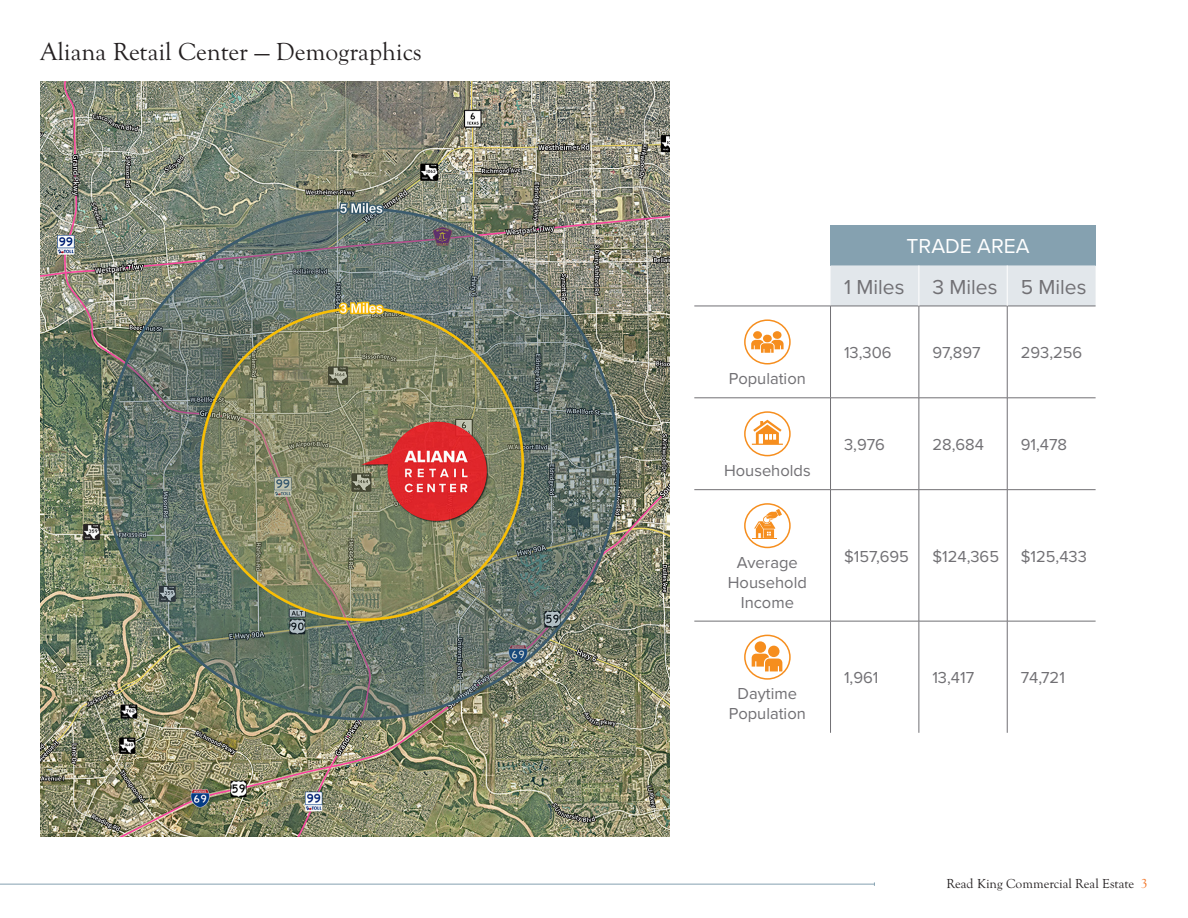
<style>
.page{position:relative;width:1188px;height:918px;background:#fff}
.page>*{position:absolute;margin:0;border:0;box-sizing:border-box;transform-origin:0 0}
.t1{font:25.5px "Goudy Old Sty";color:#231f20}
.t2{font:21px "Proxima Nova";color:#717074}
.t3{font:21px "Proxima Nova";color:#fff}
.Table_text{font:16.5px/19.8px "Proxima Nova";color:#717074;text-align:center}
.t4{font:13.5px "Goudy Old Sty";color:#231f20}
.s1{color:#f27324}
</style>
<div class="page">
<img style="left:40px;top:81px;width:630px;height:756px">
<hr style="left:0;top:884px;width:874px;height:1px;background:#85a1b0">
<div style="left:831px;top:225px;width:265px;height:40px;background:#85a1b0"></div>
<div style="left:831px;top:265px;width:265px;height:41px;background:#e2e7eb"></div>
<hr style="left:694px;top:306px;width:137px;height:1px;background:#717074">
<hr style="left:831px;top:306px;width:88px;height:1px;background:#717074">
<hr style="left:830px;top:306px;width:1px;height:92px;background:#717074">
<hr style="left:919px;top:306px;width:88px;height:1px;background:#717074">
<hr style="left:919px;top:306px;width:1px;height:92px;background:#717074">
<hr style="left:1007px;top:306px;width:89px;height:1px;background:#717074">
<hr style="left:1007px;top:306px;width:1px;height:92px;background:#717074">
<hr style="left:694px;top:398px;width:137px;height:1px;background:#717074">
<hr style="left:831px;top:398px;width:88px;height:1px;background:#717074">
<hr style="left:830px;top:398px;width:1px;height:91px;background:#717074">
<hr style="left:919px;top:398px;width:88px;height:1px;background:#717074">
<hr style="left:919px;top:398px;width:1px;height:91px;background:#717074">
<hr style="left:1007px;top:398px;width:89px;height:1px;background:#717074">
<hr style="left:1007px;top:398px;width:1px;height:91px;background:#717074">
<hr style="left:694px;top:489px;width:137px;height:1px;background:#717074">
<hr style="left:831px;top:489px;width:88px;height:1px;background:#717074">
<hr style="left:830px;top:490px;width:1px;height:131px;background:#717074">
<hr style="left:919px;top:489px;width:88px;height:1px;background:#717074">
<hr style="left:919px;top:490px;width:1px;height:131px;background:#717074">
<hr style="left:1007px;top:489px;width:89px;height:1px;background:#717074">
<hr style="left:1007px;top:490px;width:1px;height:131px;background:#717074">
<hr style="left:694px;top:621px;width:137px;height:1px;background:#717074">
<hr style="left:831px;top:621px;width:88px;height:1px;background:#717074">
<hr style="left:830px;top:621px;width:1px;height:112px;background:#717074">
<hr style="left:919px;top:621px;width:88px;height:1px;background:#717074">
<hr style="left:919px;top:621px;width:1px;height:112px;background:#717074">
<hr style="left:1007px;top:621px;width:89px;height:1px;background:#717074">
<hr style="left:1007px;top:621px;width:1px;height:112px;background:#717074">
<hr style="left:919px;top:265px;width:1px;height:41px;background:#fff">
<hr style="left:1007px;top:265px;width:1px;height:41px;background:#fff">
<div style="left:744px;top:319px;width:47px;height:46px;border:2px solid #f68e1e;border-radius:50%"></div>
<svg style="left:751px;top:331px;width:33px;height:22px"></svg>
<div style="left:744px;top:411px;width:47px;height:45px;border:2px solid #f68e1e;border-radius:50%"></div>
<svg style="left:752px;top:420px;width:31px;height:25px"></svg>
<div style="left:744px;top:503px;width:47px;height:45px;border:2px solid #f68e1e;border-radius:50%"></div>
<svg style="left:753px;top:509px;width:29px;height:30px"></svg>
<div style="left:744px;top:635px;width:47px;height:45px;border:2px solid #f68e1e;border-radius:50%"></div>
<div style="left:755px;top:641px;width:11px;height:12px;background:#f68e1e;border-radius:50%"></div>
<div style="left:768px;top:646px;width:12px;height:11px;background:#f68e1e;border-radius:50%"></div>
<svg style="left:752px;top:654px;width:30px;height:17px"></svg>
<p class="t1" style="left:40px;top:38px;width:383px">Aliana Retail Center — Demographics</p>
<p class="Table_text" style="left:729px;top:368px;width:78px">Population</p>
<p class="Table_text" style="left:724px;top:460px;width:88px">Households</p>
<p class="Table_text" style="left:728px;top:552px;width:80px">Average<br>Household<br>Income</p>
<p class="Table_text" style="left:729px;top:683px;width:78px">Daytime<br>Population</p>
<p class="t3" style="left:907px;top:231px;width:124px">TRADE AREA</p>
<p class="t2" style="left:844px;top:271px;width:62px">1 Miles</p>
<p class="t2" style="left:932px;top:271px;width:67px">3 Miles</p>
<p class="t2" style="left:1021px;top:271px;width:67px">5 Miles</p>
<p class="Table_text" style="left:844px;top:342px;width:49px">13,306</p>
<p class="Table_text" style="left:932px;top:342px;width:50px">97,897</p>
<p class="Table_text" style="left:1021px;top:342px;width:63px">293,256</p>
<p class="Table_text" style="left:844px;top:434px;width:42px">3,976</p>
<p class="Table_text" style="left:932px;top:434px;width:53px">28,684</p>
<p class="Table_text" style="left:1021px;top:434px;width:48px">91,478</p>
<p class="Table_text" style="left:844px;top:546px;width:67px">$157,695</p>
<p class="Table_text" style="left:932px;top:546px;width:68px">$124,365</p>
<p class="Table_text" style="left:1021px;top:546px;width:68px">$125,433</p>
<p class="Table_text" style="left:844px;top:667px;width:36px">1,961</p>
<p class="Table_text" style="left:932px;top:667px;width:43px">13,417</p>
<p class="Table_text" style="left:1021px;top:667px;width:46px">74,721</p>
<p class="t4" style="left:947px;top:876px;width:202px">Read King Commercial Real Estate <span class="s1">3</span></p>
</div>
